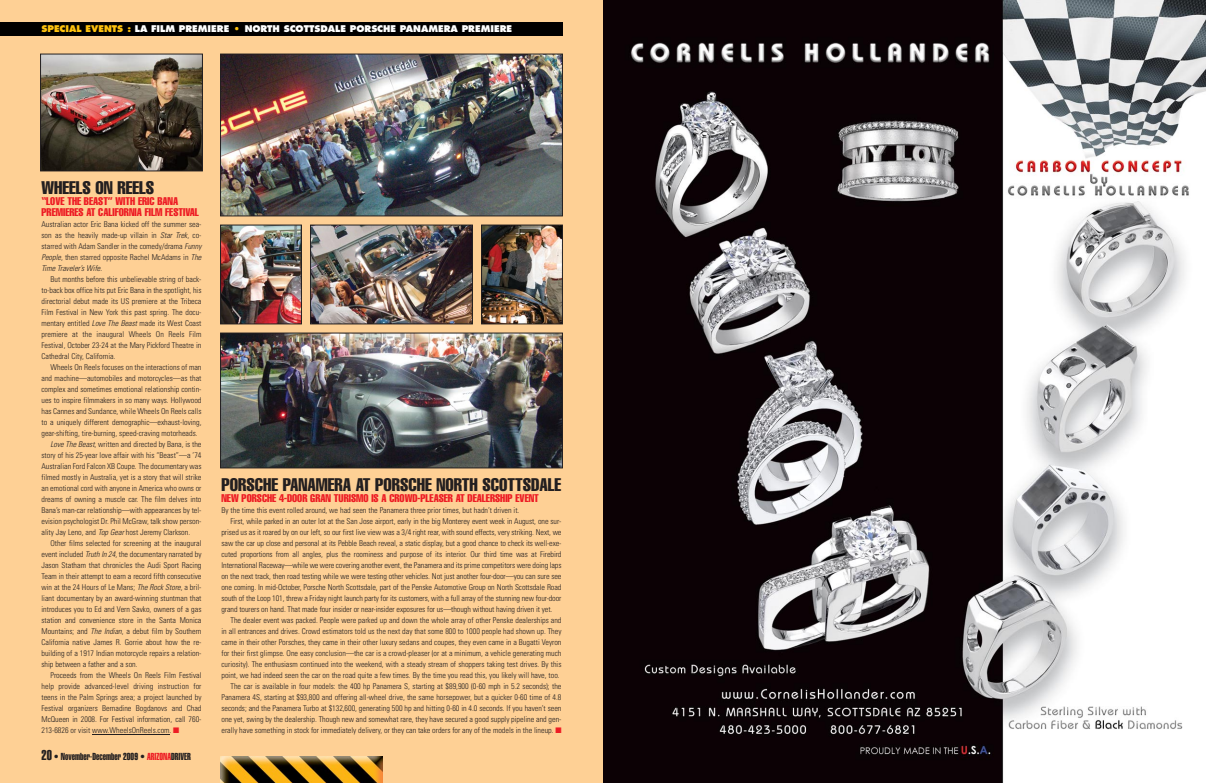
<style>
.page{position:relative;width:1206px;height:783px;background:#fff}
.page>*{position:absolute;margin:0;border:0;box-sizing:border-box;transform-origin:0 0}
.t1{font:extra-condensed 18px "Helvetica";color:#231f20}
.t2{font:extra-condensed 11px/11px "Helvetica";color:#ed1c24}
.t3{font:10px "Helvetica Extra Compressed";color:#231f20}
.t4{font:800 9px "Futura";color:#fff}
.t5{font:300 condensed 8px/11px "Univers";color:#231f20}
.s1{color:#ffc20e}
.s2{font-style:italic}
.s3{color:#ed1c24}
.s4{font-size:14px}
</style>
<div class="page">
<img style="left:603px;top:0;width:603px;height:783px">
<div style="left:0;top:0;width:603px;height:783px;background:#fed095"></div>
<div style="left:0;top:22px;width:562px;height:14px;background:#010000"></div>
<img style="left:220px;top:756px;width:162px;height:27px">
<hr style="left:92px;top:735px;width:78px;height:1px;background:#231f20">
<img style="left:42px;top:56px;width:158px;height:113px">
<div style="left:40px;top:54px;width:162px;height:117px;border:1px solid #231f20"></div>
<img style="left:223px;top:56px;width:338px;height:158px">
<div style="left:221px;top:54px;width:342px;height:162px;border:1px solid #231f20"></div>
<img style="left:223px;top:227px;width:77px;height:95px">
<div style="left:221px;top:225px;width:81px;height:99px;border:1px solid #231f20"></div>
<img style="left:312px;top:227px;width:158px;height:95px">
<div style="left:310px;top:225px;width:162px;height:99px;border:1px solid #231f20"></div>
<img style="left:483px;top:227px;width:78px;height:95px">
<div style="left:481px;top:225px;width:82px;height:99px;border:1px solid #231f20"></div>
<img style="left:223px;top:335px;width:338px;height:131px">
<div style="left:221px;top:333px;width:342px;height:135px;border:1px solid #231f20"></div>
<p class="t4" style="left:41px;top:25px;width:472px"><span class="s1">SPECIAL EVENTS :</span> LA FILM PREMIERE <span class="s1">•</span> NORTH SCOTTSDALE PORSCHE PANAMERA PREMIERE</p>
<h1 class="t1" style="left:42px;top:181px;width:114px">WHEELS ON REELS</h1>
<h2 class="t2" style="left:42px;top:196px;width:159px">“LOVE THE BEAST” WITH ERIC BANA<br>PREMIERES AT CALIFORNIA FILM FESTIVAL</h2>
<p class="t5" style="left:41px;top:219px;width:163px">Australian actor Eric Bana kicked off the summer sea&shy;son as the heavily made-up villain in <span class="s2">Star Trek</span>, co&shy;starred with Adam Sandler in the comedy/drama <span class="s2">Funny People</span>, then starred opposite Rachel McAdams in <span class="s2">The Time Traveler’s Wife</span>.</p>
<p class="t5" style="left:41px;top:274px;width:162px;text-align:justify;text-indent:9px">But months before this unbelievable string of back&shy;to-back box office hits put Eric Bana in the spotlight, his directorial debut made its US premiere at the Tribeca Film Festival in New York this past spring. The docu&shy;mentary entitled <span class="s2">Love The Beast</span>made its West Coast premiere at the inaugural Wheels On Reels Film Festival, October 23-24 at the Mary Pickford Theatre in Cathedral City, California.</p>
<p class="t5" style="left:50px;top:362px;width:153px">Wheels On Reels focuses on the interactions of man</p>
<p class="t5" style="left:41px;top:373px;width:162px">and machine—automobiles and motorcycles—as that</p>
<p class="t5" style="left:41px;top:384px;width:162px">complex and sometimes emotional relationship contin-</p>
<p class="t5" style="left:41px;top:395px;width:162px">ues to inspire filmmakers in so many ways. Hollywood</p>
<p class="t5" style="left:41px;top:406px;width:162px">has Cannes and Sundance, while Wheels On Reels calls</p>
<p class="t5" style="left:41px;top:417px;width:161px">to a uniquely different demographic—exhaust-loving,</p>
<p class="t5" style="left:41px;top:428px;width:158px">gear-shifting, tire-burning, speed-craving motorheads.</p>
<p class="t5" style="left:50px;top:439px;width:153px"><span class="s2">Love The Beast</span>, written and directed by Bana, is the</p>
<p class="t5" style="left:41px;top:450px;width:162px">story of his 25-year love affair with his “Beast”—a ’74</p>
<p class="t5" style="left:41px;top:461px;width:162px">Australian Ford Falcon XB Coupe. The documentary was</p>
<p class="t5" style="left:41px;top:472px;width:162px">filmed mostly in Australia, yet is a story that will strike</p>
<p class="t5" style="left:41px;top:483px;width:162px">an emotional cord with anyone in America who owns or</p>
<p class="t5" style="left:41px;top:494px;width:162px">dreams of owning a muscle car. The film delves into</p>
<p class="t5" style="left:41px;top:505px;width:162px">Bana’s man-car relationship—with appearances by tel-</p>
<p class="t5" style="left:41px;top:516px;width:162px">evision psychologist Dr. Phil McGraw, talk show person-</p>
<p class="t5" style="left:41px;top:527px;width:150px">ality Jay Leno, and <span class="s2">Top Gear</span>host Jeremy Clarkson.</p>
<p class="t5" style="left:50px;top:538px;width:152px">Other films selected for screening at the inaugural</p>
<p class="t5" style="left:41px;top:549px;width:162px">event included <span class="s2">Truth In 24</span>, the documentary narrated by</p>
<p class="t5" style="left:42px;top:560px;width:161px">Jason Statham that chronicles the Audi Sport Racing</p>
<p class="t5" style="left:42px;top:571px;width:162px">Team in their attempt to earn a record fifth consecutive</p>
<p class="t5" style="left:42px;top:582px;width:162px">win at the 24 Hours of Le Mans; <span class="s2">The Rock Store</span>, a bril-</p>
<p class="t5" style="left:42px;top:593px;width:162px">liant documentary by an award-winning stuntman that</p>
<p class="t5" style="left:42px;top:604px;width:161px">introduces you to Ed and Vern Savko, owners of a gas</p>
<p class="t5" style="left:42px;top:615px;width:161px">station and convenience store in the Santa Monica</p>
<p class="t5" style="left:42px;top:626px;width:162px">Mountains; and <span class="s2">The Indian</span>, a debut film by Southern</p>
<p class="t5" style="left:41px;top:637px;width:162px">California native James R. Gorrie about how the re -</p>
<p class="t5" style="left:41px;top:648px;width:161px">build ing of a 1917 Indian motorcycle repairs a relation-</p>
<p class="t5" style="left:41px;top:659px;width:98px">ship between a father and a son.</p>
<p class="t5" style="left:50px;top:670px;width:153px">Proceeds from the Wheels On Reels Film Festival</p>
<p class="t5" style="left:41px;top:681px;width:162px">help provide advanced-level driving instruction for</p>
<p class="t5" style="left:41px;top:692px;width:162px">teens in the Palm Springs area; a project launched by</p>
<p class="t5" style="left:41px;top:703px;width:162px">Festival organizers Bernadine Bogdanovs and Chad</p>
<p class="t5" style="left:41px;top:714px;width:162px">McQueen in 2008. For Festival information, call 760-</p>
<p class="t5" style="left:41px;top:725px;width:139px">213-6826 or visit www.WheelsOnReels.com. <span class="s3">■</span></p>
<p class="t3" style="left:42px;top:753px;width:151px"><span class="s4">20</span> • November-December 2009 • <span class="s3">ARIZONA</span>DRIVER</p>
<h1 class="t1" style="left:222px;top:478px;width:341px">PORSCHE PANAMERA AT PORSCHE NORTH SCOTTSDALE</h1>
<h2 class="t2" style="left:222px;top:493px;width:319px">NEW PORSCHE 4-DOOR GRAN TURISMO IS A CROWD-PLEASER AT DEALERSHIP EVENT</h2>
<p class="t5" style="left:222px;top:505px;width:299px">By the time this event rolled around, we had seen the Panamera three prior times, but hadn’t driven it.</p>
<p class="t5" style="left:230px;top:516px;width:332px">First, while parked in an outer lot at the San Jose airport, early in the big Monterey event week in August, one sur-</p>
<p class="t5" style="left:222px;top:527px;width:341px">prised us as it roared by on our left, so our first live view was a 3/4 right rear, with sound effects, very striking. Next, we</p>
<p class="t5" style="left:222px;top:538px;width:341px">saw the car up close and personal at its Pebble Beach reveal, a static display, but a good chance to check its well-exe-</p>
<p class="t5" style="left:222px;top:549px;width:341px">cuted proportions from all angles, plus the roominess and purpose of its interior. Our third time was at Firebird</p>
<p class="t5" style="left:222px;top:560px;width:342px">International Raceway—while we were covering another event, the Panamera and its prime competitors were doing laps</p>
<p class="t5" style="left:222px;top:571px;width:342px">on the next track, then road testing while we were testing other vehicles. Not just another four-door—you can sure see</p>
<p class="t5" style="left:222px;top:582px;width:341px">one coming. In mid-October, Porsche North Scottsdale, part of the Penske Auto motive Group on North Scottsdale Road</p>
<p class="t5" style="left:222px;top:593px;width:341px">south of the Loop 101, threw a Friday night launch party for its customers, with a full array of the stunning new four-door</p>
<p class="t5" style="left:222px;top:604px;width:332px">grand tourers on hand. That made four insider or near-insider exposures for us—though without having driven it yet.</p>
<p class="t5" style="left:230px;top:615px;width:333px">The dealer event was packed. People were parked up and down the whole array of other Penske dealerships and</p>
<p class="t5" style="left:222px;top:626px;width:342px">in all entrances and drives. Crowd estimators told us the next day that some 800 to 1000 people had shown up. They</p>
<p class="t5" style="left:222px;top:637px;width:342px">came in their other Porsches, they came in their other luxury sedans and coupes, they even came in a Bugatti Veyron</p>
<p class="t5" style="left:222px;top:648px;width:342px">for their first glimpse. One easy conclusion—the car is a crowd-pleaser (or at a minimum, a vehicle generating much</p>
<p class="t5" style="left:222px;top:659px;width:342px">curiosity). The enthusiasm continued into the weekend, with a steady stream of shoppers taking test drives. By this</p>
<p class="t5" style="left:222px;top:670px;width:340px">point, we had indeed seen the car on the road quite a few times. By the time you read this, you likely will have, too.</p>
<p class="t5" style="left:230px;top:681px;width:333px">The car is available in four models: the 400 hp Panamera S, starting at $89,900 (0-60 mph in 5.2 seconds); the</p>
<p class="t5" style="left:222px;top:692px;width:342px">Panamera 4S, starting at $93,800 and offering all-wheel drive, the same horsepower, but a quicker 0-60 time of 4.8</p>
<p class="t5" style="left:222px;top:703px;width:341px">seconds; and the Panamera Turbo at $132,600, generating 500 hp and hitting 0-60 in 4.0 seconds. If you haven’t seen</p>
<p class="t5" style="left:222px;top:714px;width:341px">one yet, swing by the dealership. Though new and somewhat rare, they have secured a good supply pipeline and gen-</p>
<p class="t5" style="left:222px;top:725px;width:342px">erally have something in stock for immediately delivery, or they can take orders for any of the models in the lineup. <span class="s3">■</span></p>
</div>
